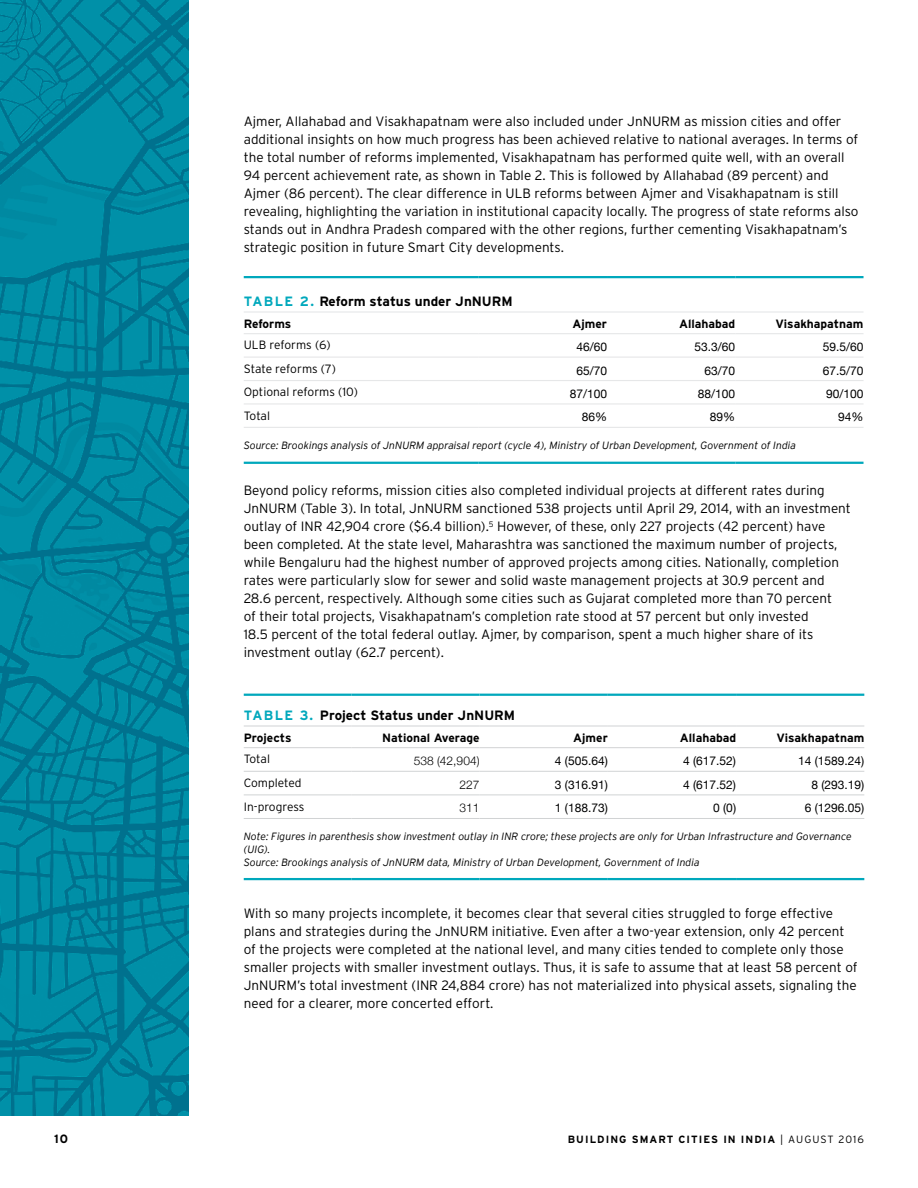
<style>
.page{position:relative;width:918px;height:1188px;background:#fff}
.page>*{position:absolute;margin:0;border:0;box-sizing:border-box;transform-origin:0 0}
.t1{font:300 13.5px/18px "Interstate";color:#000}
.t2{font:700 13.5px "Interstate";color:#000}
.t3{font:12px "Helvetica Neue";color:#000}
.t4{font:700 12px "Interstate";color:#000}
.t5{font:300 12px "Interstate";color:#000}
.t6{font:300 12px "Helvetica Neue";color:#000}
.t7{font:italic 300 10.5px/12.6px "Interstate";color:#000}
.t8{font:700 10.5px "Interstate";letter-spacing:.1em;color:#000}
.s1{color:#00a8bc}
.s2{font-weight:300}
</style>
<div class="page">
<img style="left:0;top:0;width:189px;height:1116px">
<hr style="left:244px;top:311px;width:235px;height:2px;background:#e6e7e8">
<hr style="left:479px;top:311px;width:128px;height:2px;background:#e6e7e8">
<hr style="left:607px;top:311px;width:128px;height:2px;background:#e6e7e8">
<hr style="left:735px;top:311px;width:129px;height:2px;background:#e6e7e8">
<hr style="left:244px;top:333px;width:235px;height:1px;background:#e6e7e8">
<hr style="left:479px;top:333px;width:128px;height:1px;background:#e6e7e8">
<hr style="left:607px;top:333px;width:128px;height:1px;background:#e6e7e8">
<hr style="left:735px;top:333px;width:129px;height:1px;background:#e6e7e8">
<hr style="left:244px;top:357px;width:235px;height:1px;background:#e6e7e8">
<hr style="left:479px;top:357px;width:128px;height:1px;background:#e6e7e8">
<hr style="left:607px;top:357px;width:128px;height:1px;background:#e6e7e8">
<hr style="left:735px;top:357px;width:129px;height:1px;background:#e6e7e8">
<hr style="left:244px;top:380px;width:235px;height:1px;background:#e6e7e8">
<hr style="left:479px;top:380px;width:128px;height:1px;background:#e6e7e8">
<hr style="left:607px;top:380px;width:128px;height:1px;background:#e6e7e8">
<hr style="left:735px;top:380px;width:129px;height:1px;background:#e6e7e8">
<hr style="left:244px;top:403px;width:235px;height:2px;background:#e6e7e8">
<hr style="left:479px;top:403px;width:128px;height:2px;background:#e6e7e8">
<hr style="left:607px;top:403px;width:128px;height:2px;background:#e6e7e8">
<hr style="left:735px;top:403px;width:129px;height:2px;background:#e6e7e8">
<hr style="left:244px;top:427px;width:235px;height:1px;background:#e6e7e8">
<hr style="left:479px;top:427px;width:128px;height:1px;background:#e6e7e8">
<hr style="left:607px;top:427px;width:128px;height:1px;background:#e6e7e8">
<hr style="left:735px;top:427px;width:129px;height:1px;background:#e6e7e8">
<hr style="left:244px;top:276px;width:235px;height:2px;background:#00a8bc">
<hr style="left:479px;top:276px;width:128px;height:2px;background:#00a8bc">
<hr style="left:607px;top:276px;width:128px;height:2px;background:#00a8bc">
<hr style="left:735px;top:276px;width:129px;height:2px;background:#00a8bc">
<hr style="left:244px;top:462px;width:235px;height:2px;background:#00a8bc">
<hr style="left:479px;top:462px;width:128px;height:2px;background:#00a8bc">
<hr style="left:607px;top:462px;width:128px;height:2px;background:#00a8bc">
<hr style="left:735px;top:462px;width:129px;height:2px;background:#00a8bc">
<hr style="left:244px;top:726px;width:107px;height:1px;background:#d1d3d4">
<hr style="left:351px;top:726px;width:129px;height:1px;background:#d1d3d4">
<hr style="left:480px;top:726px;width:128px;height:1px;background:#d1d3d4">
<hr style="left:608px;top:726px;width:128px;height:1px;background:#d1d3d4">
<hr style="left:736px;top:726px;width:128px;height:1px;background:#d1d3d4">
<hr style="left:244px;top:747px;width:107px;height:1px;background:#d1d3d4">
<hr style="left:351px;top:747px;width:129px;height:1px;background:#d1d3d4">
<hr style="left:480px;top:747px;width:128px;height:1px;background:#d1d3d4">
<hr style="left:608px;top:747px;width:128px;height:1px;background:#d1d3d4">
<hr style="left:736px;top:747px;width:128px;height:1px;background:#d1d3d4">
<hr style="left:244px;top:771px;width:107px;height:1px;background:#d1d3d4">
<hr style="left:351px;top:771px;width:129px;height:1px;background:#d1d3d4">
<hr style="left:480px;top:771px;width:128px;height:1px;background:#d1d3d4">
<hr style="left:608px;top:771px;width:128px;height:1px;background:#d1d3d4">
<hr style="left:736px;top:771px;width:128px;height:1px;background:#d1d3d4">
<hr style="left:244px;top:795px;width:107px;height:1px;background:#d1d3d4">
<hr style="left:351px;top:795px;width:129px;height:1px;background:#d1d3d4">
<hr style="left:480px;top:795px;width:128px;height:1px;background:#d1d3d4">
<hr style="left:608px;top:795px;width:128px;height:1px;background:#d1d3d4">
<hr style="left:736px;top:795px;width:128px;height:1px;background:#d1d3d4">
<hr style="left:244px;top:818px;width:107px;height:1px;background:#d1d3d4">
<hr style="left:351px;top:818px;width:129px;height:1px;background:#d1d3d4">
<hr style="left:480px;top:818px;width:128px;height:1px;background:#d1d3d4">
<hr style="left:608px;top:818px;width:128px;height:1px;background:#d1d3d4">
<hr style="left:736px;top:818px;width:128px;height:1px;background:#d1d3d4">
<hr style="left:244px;top:694px;width:107px;height:2px;background:#00a8bc">
<hr style="left:351px;top:694px;width:129px;height:2px;background:#00a8bc">
<hr style="left:480px;top:694px;width:128px;height:2px;background:#00a8bc">
<hr style="left:608px;top:694px;width:128px;height:2px;background:#00a8bc">
<hr style="left:736px;top:694px;width:128px;height:2px;background:#00a8bc">
<hr style="left:244px;top:878px;width:107px;height:2px;background:#00a8bc">
<hr style="left:351px;top:878px;width:129px;height:2px;background:#00a8bc">
<hr style="left:480px;top:878px;width:128px;height:2px;background:#00a8bc">
<hr style="left:608px;top:878px;width:128px;height:2px;background:#00a8bc">
<hr style="left:736px;top:878px;width:128px;height:2px;background:#00a8bc">
<p class="t1" style="left:244px;top:112px;width:616px">Ajmer, Allahabad and Visakhapatnam were also included under JnNURM as mission cities and offer additional insights on how much progress has been achieved relative to national averages. In terms of the total number of reforms implemented, Visakhapatnam has performed quite well, with an overall 94 percent achievement rate, as shown in Table 2. This is followed by Allahabad (89 percent) and Ajmer (86 percent). The clear difference in ULB reforms between Ajmer and Visakhapatnam is still revealing, highlighting the variation in institutional capacity locally. The progress of state reforms also stands out in Andhra Pradesh compared with the other regions, further cementing Visakhapatnam’s strategic position in future Smart City developments.</p>
<p class="t2" style="left:244px;top:294px;width:271px"><span class="s1">TABLE 2.</span> Reform status under JnNURM</p>
<p class="t4" style="left:244px;top:317px;width:49px">Reforms</p>
<p class="t4" style="left:572px;top:317px;width:36px">Ajmer</p>
<p class="t4" style="left:679px;top:317px;width:58px">Allahabad</p>
<p class="t4" style="left:776px;top:317px;width:89px">Visakhapatnam</p>
<p class="t5" style="left:244px;top:338px;width:88px">ULB reforms (6)</p>
<p class="t3" style="left:576px;top:337px;width:32px">46/60</p>
<p class="t3" style="left:695px;top:337px;width:42px">53.3/60</p>
<p class="t3" style="left:823px;top:337px;width:42px">59.5/60</p>
<p class="t5" style="left:244px;top:362px;width:94px">State reforms (7)</p>
<p class="t3" style="left:576px;top:360px;width:32px">65/70</p>
<p class="t3" style="left:705px;top:360px;width:32px">63/70</p>
<p class="t3" style="left:823px;top:360px;width:42px">67.5/70</p>
<p class="t5" style="left:244px;top:385px;width:116px">Optional reforms (10)</p>
<p class="t3" style="left:570px;top:383px;width:39px">87/100</p>
<p class="t3" style="left:698px;top:383px;width:39px">88/100</p>
<p class="t3" style="left:826px;top:383px;width:39px">90/100</p>
<p class="t5" style="left:244px;top:409px;width:28px">Total</p>
<p class="t3" style="left:582px;top:407px;width:27px">86%</p>
<p class="t3" style="left:710px;top:407px;width:27px">89%</p>
<p class="t3" style="left:838px;top:407px;width:27px">94%</p>
<p class="t7" style="left:244px;top:439px;width:554px">Source: Brookings analysis of JnNURM appraisal report (cycle 4), Ministry of Urban Development, Government of India</p>
<p class="t1" style="left:244px;top:481px;width:609px">Beyond policy reforms, mission cities also completed individual projects at different rates during JnNURM (Table 3). In total, JnNURM sanctioned 538 projects until April 29, 2014, with an investment outlay of INR 42,904 crore ($6.4 billion).<sup>5</sup> However, of these, only 227 projects (42 percent) have been completed. At the state level, Maharashtra was sanctioned the maximum number of projects, while Bengaluru had the highest number of approved projects among cities. Nationally, completion rates were particularly slow for sewer and solid waste management projects at 30.9 percent and 28.6 percent, respectively. Although some cities such as Gujarat completed more than 70 percent<br>of their total projects, Visakhapatnam’s completion rate stood at 57 percent but only invested<br>18.5 percent of the total federal outlay. Ajmer, by comparison, spent a much higher share of its investment outlay (62.7 percent).</p>
<p class="t2" style="left:244px;top:708px;width:273px"><span class="s1">TABLE 3.</span> Project Status under JnNURM</p>
<p class="t4" style="left:244px;top:731px;width:49px">Projects</p>
<p class="t4" style="left:382px;top:731px;width:99px">National Average</p>
<p class="t4" style="left:573px;top:731px;width:36px">Ajmer</p>
<p class="t4" style="left:680px;top:731px;width:58px">Allahabad</p>
<p class="t4" style="left:776px;top:731px;width:89px">Visakhapatnam</p>
<p class="t5" style="left:244px;top:752px;width:28px">Total</p>
<p class="t6" style="left:414px;top:751px;width:67px">538 (42,904)</p>
<p class="t3" style="left:555px;top:751px;width:54px">4 (505.64)</p>
<p class="t3" style="left:683px;top:751px;width:54px">4 (617.52)</p>
<p class="t3" style="left:798px;top:751px;width:68px">14 (1589.24)</p>
<p class="t5" style="left:244px;top:776px;width:59px">Completed</p>
<p class="t6" style="left:460px;top:775px;width:22px">227</p>
<p class="t3" style="left:555px;top:774px;width:54px">3 (316.91)</p>
<p class="t3" style="left:683px;top:774px;width:54px">4 (617.52)</p>
<p class="t3" style="left:811px;top:774px;width:54px">8 (293.19)</p>
<p class="t5" style="left:244px;top:800px;width:62px">In-progress</p>
<p class="t6" style="left:460px;top:799px;width:22px">311</p>
<p class="t3" style="left:555px;top:798px;width:54px">1 (188.73)</p>
<p class="t3" style="left:713px;top:798px;width:24px">0 (0)</p>
<p class="t3" style="left:805px;top:798px;width:61px">6 (1296.05)</p>
<p class="t7" style="left:244px;top:830px;width:610px">Note: Figures in parenthesis show investment outlay in INR crore; these projects are only for Urban Infrastructure and Governance (UIG).<br>Source: Brookings analysis of JnNURM data, Ministry of Urban Development, Government of India</p>
<p class="t1" style="left:244px;top:904px;width:615px">With so many projects incomplete, it becomes clear that several cities struggled to forge effective plans and strategies during the JnNURM initiative. Even after a two-year extension, only 42 percent of the projects were completed at the national level, and many cities tended to complete only those smaller projects with smaller investment outlays. Thus, it is safe to assume that at least 58 percent of JnNURM’s total investment (INR 24,884 crore) has not materialized into physical assets, signaling the need for a clearer, more concerted effort.</p>
<p class="t4" style="left:54px;top:1132px;width:16px">10</p>
<p class="t8" style="left:568px;top:1133px;width:298px">BUILDING SMART CITIES IN INDIA <span class="s2">| AUGUST 2016</span></p>
</div>
